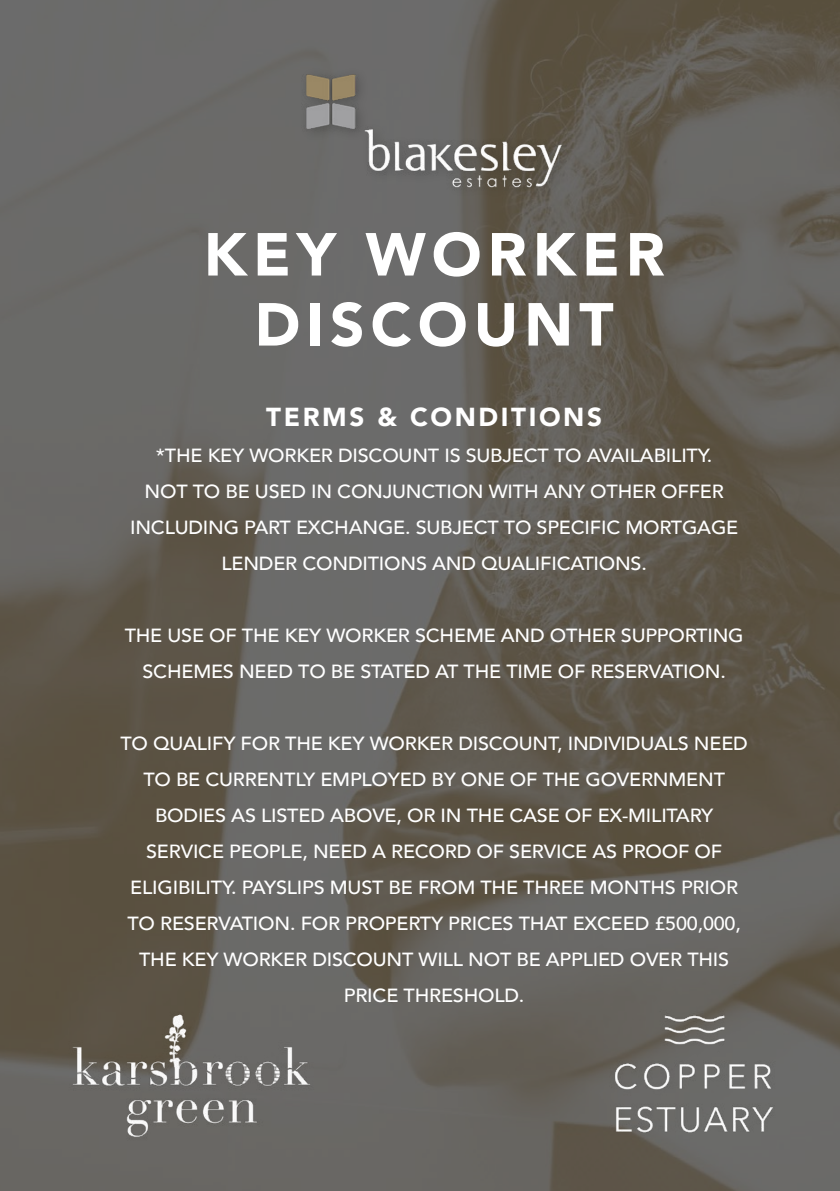
<style>
.page{position:relative;width:840px;height:1191px;background:#fff}
.page>*{position:absolute;margin:0;border:0;box-sizing:border-box;transform-origin:0 0}
.t1{font:900 60px/70px "Avenir";letter-spacing:.1em;color:#fff;text-align:center}
.t2{font:900 26px "Avenir";letter-spacing:.1em;color:#fff}
.t3{font:500 19px/36px "Avenir";letter-spacing:-.01em;color:#fff;text-align:center;scale:1.04 1}
</style>
<div class="page">
<img style="left:0;top:0;width:839px;height:1191px">
<img style="left:575px;top:997px;width:239px;height:162px">
<div style="left:299px;top:66px;width:275px;height:134px;background:#000;opacity:.2"></div>
<img style="left:302px;top:68px;width:264px;height:125px">
<img style="left:57px;top:997px;width:266px;height:162px">
<h1 class="t1" style="left:203px;top:220px;width:462px">KEY WORKER<br>DISCOUNT</h1>
<h2 class="t2" style="left:266px;top:402px;width:337px">TERMS &amp; CONDITIONS</h2>
<p class="t3" style="left:130px;top:439px;width:586px">*THE KEY WORKER DISCOUNT IS SUBJECT TO AVAILABILITY.<br>NOT TO BE USED IN CONJUNCTION WITH ANY OTHER OFFER INCLUDING PART EXCHANGE. SUBJECT TO SPECIFIC MORTGAGE LENDER CONDITIONS AND QUALIFICATIONS.</p>
<p class="t3" style="left:125px;top:619px;width:596px">THE USE OF THE KEY WORKER SCHEME AND OTHER SUPPORTING<br>SCHEMES NEED TO BE STATED AT THE TIME OF RESERVATION.</p>
<p class="t3" style="left:120px;top:727px;width:604px">TO QUALIFY FOR THE KEY WORKER DISCOUNT, INDIVIDUALS NEED TO BE CURRENTLY EMPLOYED BY ONE OF THE GOVERNMENT BODIES AS LISTED ABOVE, OR IN THE CASE OF EX-MILITARY SERVICE PEOPLE, NEED A RECORD OF SERVICE AS PROOF OF ELIGIBILITY. PAYSLIPS MUST BE FROM THE THREE MONTHS PRIOR TO RESERVATION. FOR PROPERTY PRICES THAT EXCEED £500,000, THE KEY WORKER DISCOUNT WILL NOT BE APPLIED OVER THIS PRICE THRESHOLD.</p>
</div>
